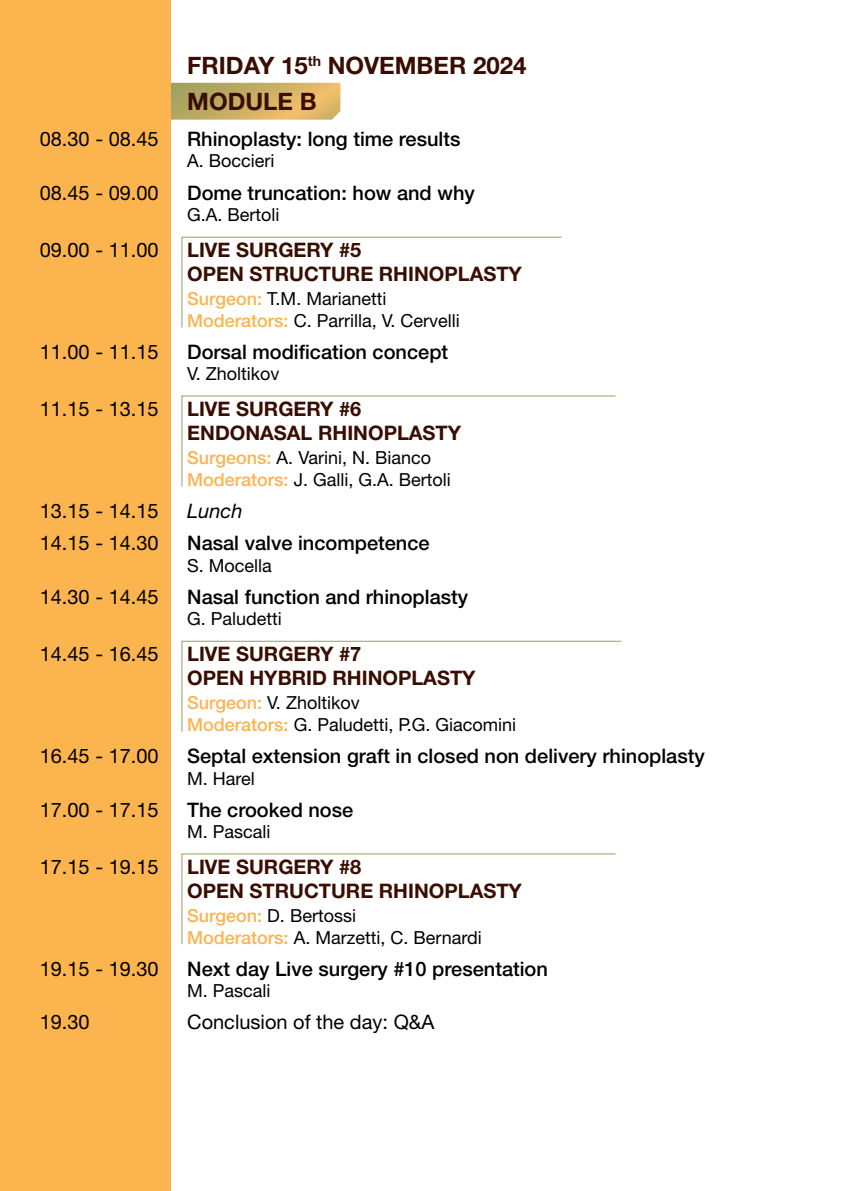
<style>
.page{position:relative;width:851px;height:1191px;background:#fff}
.page>*{position:absolute;margin:0;border:0;box-sizing:border-box;transform-origin:0 0}
.t1{font:700 24px/36px "Helvetica Neue LT Std";color:#390d00}
.t2{font:500 20px "Helvetica Neue LT Std";color:#000}
.t3{font:20px "Helvetica Neue LT Std";color:#000}
.t4{font:700 20px/24px "Helvetica Neue LT Std";color:#390d00}
.t5{font:italic 20px "Helvetica Neue LT Std";color:#000}
.t6{font:18px/21.6px "Helvetica Neue LT Std";color:#000}
.s1{font-weight:500;color:#fab452}
</style>
<div class="page">
<svg style="left:170px;top:83px;width:170px;height:37px;background:#ccb165"></svg>
<div style="left:0;top:0;width:170px;height:1191px;background:#fbb44e"></div>
<svg style="left:181px;top:236px;width:381px;height:92px"></svg>
<svg style="left:181px;top:395px;width:435px;height:92px"></svg>
<svg style="left:181px;top:640px;width:441px;height:92px"></svg>
<svg style="left:181px;top:853px;width:435px;height:92px"></svg>
<h1 class="t1" style="left:187px;top:47px;width:341px">FRIDAY 15<sup>th</sup> NOVEMBER 2024<br>MODULE B</h1>
<p class="t3" style="left:40px;top:127px;width:120px">08.30 - 08.45</p>
<p class="t2" style="left:187px;top:127px;width:275px">Rhinoplasty: long time results</p>
<p class="t6" style="left:187px;top:150px;width:89px">A. Boccieri</p>
<p class="t3" style="left:40px;top:180px;width:120px">08.45 - 09.00</p>
<p class="t2" style="left:187px;top:180px;width:289px">Dome truncation: how and why</p>
<p class="t6" style="left:187px;top:204px;width:94px">G.A. Bertoli</p>
<p class="t3" style="left:40px;top:238px;width:120px">09.00 - 11.00</p>
<p class="t4" style="left:187px;top:237px;width:336px">LIVE SURGERY #5<br>OPEN STRUCTURE RHINOPLASTY</p>
<p class="t6" style="left:187px;top:288px;width:274px"><span class="s1">Surgeon:</span> T.M. Marianetti<br><span class="s1">Moderators:</span> C. Parrilla, V. Cervelli</p>
<p class="t3" style="left:40px;top:340px;width:120px">11.00 - 11.15</p>
<p class="t2" style="left:187px;top:340px;width:262px">Dorsal modification concept</p>
<p class="t6" style="left:187px;top:363px;width:94px">V. Zholtikov</p>
<p class="t3" style="left:40px;top:397px;width:120px">11.15 - 13.15</p>
<p class="t4" style="left:187px;top:397px;width:275px">LIVE SURGERY #6<br>ENDONASAL RHINOPLASTY</p>
<p class="t6" style="left:187px;top:447px;width:265px"><span class="s1">Surgeons:</span> A. Varini, N. Bianco<br><span class="s1">Moderators:</span> J. Galli, G.A. Bertoli</p>
<p class="t3" style="left:40px;top:499px;width:120px">13.15 - 14.15</p>
<p class="t5" style="left:187px;top:499px;width:57px">Lunch</p>
<p class="t3" style="left:40px;top:531px;width:120px">14.15 - 14.30</p>
<p class="t2" style="left:187px;top:531px;width:244px">Nasal valve incompetence</p>
<p class="t6" style="left:187px;top:554px;width:86px">S. Mocella</p>
<p class="t3" style="left:40px;top:584px;width:120px">14.30 - 14.45</p>
<p class="t2" style="left:187px;top:584px;width:282px">Nasal function and rhinoplasty</p>
<p class="t6" style="left:187px;top:608px;width:96px">G. Paludetti</p>
<p class="t3" style="left:40px;top:642px;width:120px">14.45 - 16.45</p>
<p class="t4" style="left:187px;top:641px;width:290px">LIVE SURGERY #7<br>OPEN HYBRID RHINOPLASTY</p>
<p class="t6" style="left:187px;top:692px;width:330px"><span class="s1">Surgeon:</span> V. Zholtikov<br><span class="s1">Moderators:</span> G. Paludetti, P.G. Giacomini</p>
<p class="t3" style="left:40px;top:744px;width:120px">16.45 - 17.00</p>
<p class="t2" style="left:187px;top:744px;width:519px">Septal extension graft in closed non delivery rhinoplasty</p>
<p class="t6" style="left:187px;top:767px;width:69px">M. Harel</p>
<p class="t3" style="left:40px;top:797px;width:120px">17.00 - 17.15</p>
<p class="t2" style="left:187px;top:797px;width:168px">The crooked nose</p>
<p class="t6" style="left:187px;top:820px;width:85px">M. Pascali</p>
<p class="t3" style="left:40px;top:855px;width:120px">17.15 - 19.15</p>
<p class="t4" style="left:187px;top:854px;width:336px">LIVE SURGERY #8<br>OPEN STRUCTURE RHINOPLASTY</p>
<p class="t6" style="left:187px;top:904px;width:296px"><span class="s1">Surgeon:</span> D. Bertossi<br><span class="s1">Moderators:</span> A. Marzetti, C. Bernardi</p>
<p class="t3" style="left:40px;top:956px;width:120px">19.15 - 19.30</p>
<p class="t2" style="left:187px;top:956px;width:362px">Next day Live surgery #10 presentation</p>
<p class="t6" style="left:187px;top:980px;width:85px">M. Pascali</p>
<p class="t3" style="left:40px;top:1010px;width:52px">19.30</p>
<p class="t3" style="left:187px;top:1010px;width:249px">Conclusion of the day: Q&amp;A</p>
</div>
